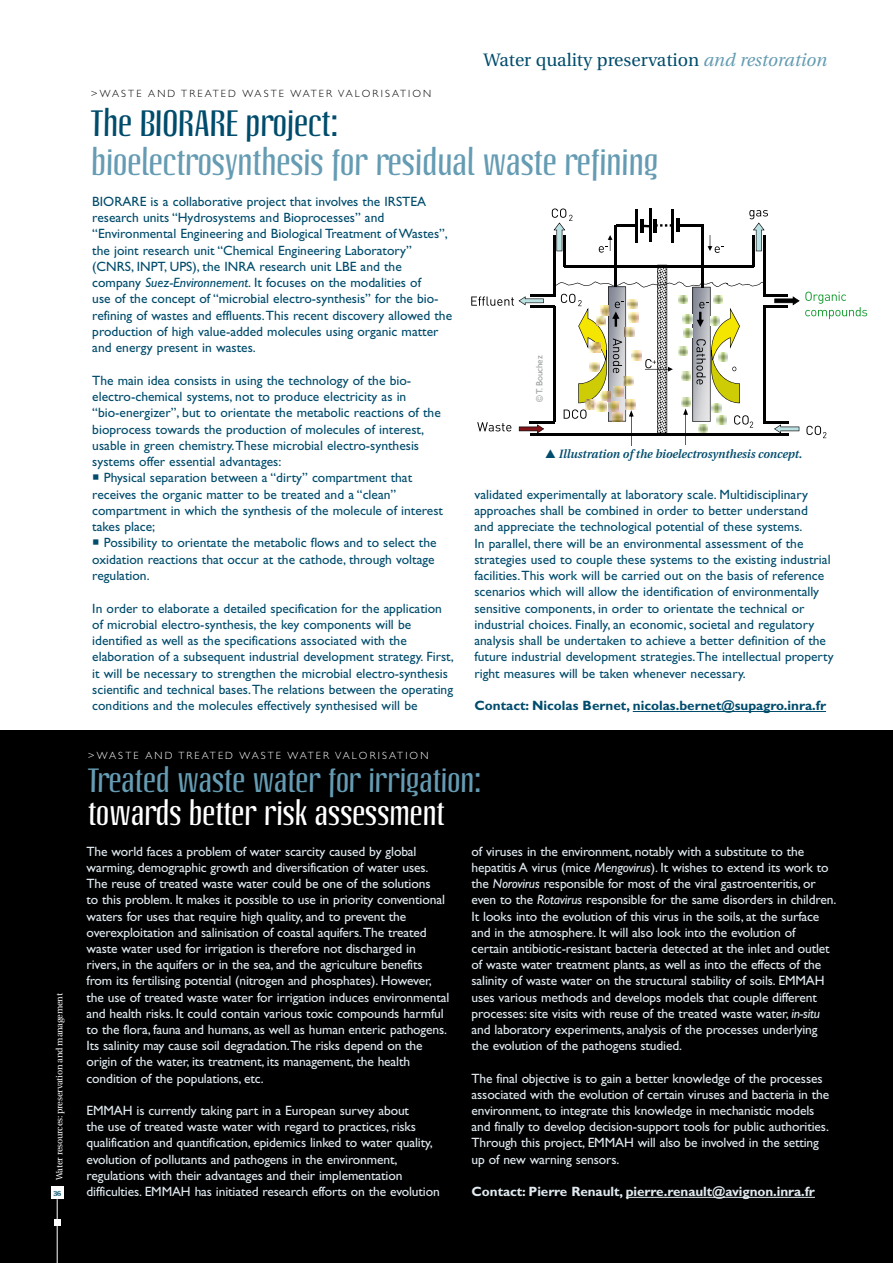
<style>
.page{position:relative;width:893px;height:1263px;background:#fff}
.page>*{position:absolute;margin:0;border:0;box-sizing:border-box;transform-origin:0 0}
.t1{font:36px "Linotype Octane";letter-spacing:-.02em;color:#659cb3}
.t2{font:36px "Linotype Octane";letter-spacing:-.02em;color:#004c6c}
.t3{font:33px "Linotype Octane";letter-spacing:-.02em;color:#659cb3}
.t4{font:33px "Linotype Octane";letter-spacing:-.02em;color:#fff}
.t5{font:18px "Utopia";color:#004c6c}
.t6{font:13.5px/16.2px "Gill Sans";letter-spacing:-.01em;color:#e0eaf0}
.t7{font:13.5px/16.2px "Gill Sans";color:#004c6c}
.t8{font:700 13.5px "Gill Sans";color:#004c6c}
.t9{font:700 13.5px "Gill Sans";letter-spacing:-.005em;color:#e0eaf0}
.t10{font:italic 600 12px "Utopia";color:#004c6c}
.t11{font:300 10.5px "Gill Sans";letter-spacing:.2em;color:#000}
.t12{font:300 10.5px "Gill Sans";letter-spacing:.2em;color:#fff}
.t13{font:9px "Utopia";letter-spacing:-.02em;color:#fff}
.t14{font:9px "Gill Sans";letter-spacing:-.01em;color:#9c9e9f}
.t15{font:700 7.5px "Utopia";color:#004c6c;scale:.95 1}
.s1{font-style:italic;color:#659cb3}
.s2{font-style:italic}
</style>
<div class="page">
<hr style="left:633px;top:711px;width:193px;height:1px;background:#004c6c">
<div style="left:0;top:730px;width:893px;height:533px;background:#000"></div>
<hr style="left:626px;top:1197px;width:189px;height:1px;background:#e0eaf0">
<svg style="left:54px;top:1220px;width:6px;height:6px"></svg>
<div style="left:51px;top:1186px;width:13px;height:13px;background:#fff"></div>
<hr style="left:57px;top:1199px;width:1px;height:64px;background:#fff">
<hr style="left:553px;top:219px;width:2px;height:76px;background:#000">
<hr style="left:530px;top:434px;width:258px;height:2px;background:#000">
<hr style="left:563px;top:211px;width:3px;height:56px;background:#000">
<hr style="left:763px;top:265px;width:2px;height:30px;background:#000">
<hr style="left:763px;top:422px;width:25px;height:2px;background:#000">
<hr style="left:763px;top:306px;width:2px;height:116px;background:#000">
<hr style="left:763px;top:294px;width:42px;height:2px;background:#000">
<hr style="left:763px;top:305px;width:36px;height:3px;background:#000">
<hr style="left:752px;top:227px;width:3px;height:40px;background:#000">
<hr style="left:763px;top:211px;width:2px;height:56px;background:#000">
<hr style="left:635px;top:210px;width:2px;height:33px;background:#000">
<hr style="left:650px;top:209px;width:2px;height:33px;background:#000">
<hr style="left:671px;top:209px;width:3px;height:33px;background:#000">
<hr style="left:676px;top:218px;width:3px;height:14px;background:#000">
<hr style="left:640px;top:219px;width:3px;height:14px;background:#000">
<hr style="left:653px;top:219px;width:4px;height:14px;background:#000">
<svg style="left:643px;top:224px;width:28px;height:4px"></svg>
<svg style="left:599px;top:235px;width:13px;height:18px"></svg>
<svg style="left:552px;top:208px;width:20px;height:43px"></svg>
<hr style="left:678px;top:224px;width:25px;height:3px;background:#000">
<hr style="left:615px;top:225px;width:2px;height:62px;background:#000">
<hr style="left:616px;top:225px;width:20px;height:2px;background:#000">
<hr style="left:701px;top:225px;width:2px;height:63px;background:#000">
<svg style="left:749px;top:210px;width:19px;height:41px"></svg>
<svg style="left:708px;top:235px;width:16px;height:18px"></svg>
<svg style="left:774px;top:424px;width:25px;height:9px"></svg>
<svg style="left:806px;top:426px;width:20px;height:12px"></svg>
<svg style="left:774px;top:292px;width:93px;height:27px"></svg>
<svg style="left:471px;top:265px;width:293px;height:181px"></svg>
<p class="t13" style="left:54px;top:1180px;width:189px;rotate:-90deg">Water resources: preservation and management</p>
<p class="t15" style="left:53px;top:1189px;width:10px">36</p>
<h3 class="t5" style="left:484px;top:50px;width:345px">Water quality preservation <span class="s1">and restoration</span></h3>
<p class="t11" style="left:91px;top:88px;width:342px">&gt;WASTE AND TREATED WASTE WATER VALORISATION</p>
<h1 class="t2" style="left:91px;top:103px;width:249px">The BIORARE project:</h1>
<h1 class="t1" style="left:91px;top:142px;width:569px">bioelectrosynthesis for residual waste refining</h1>
<p class="t7" style="left:92px;top:193px;width:361px">BIORARE is a collaborative project that involves the IRSTEA research units “Hydrosystems and Bioprocesses” and “Environmental Engineering and Biological Treatment of Wastes”, the joint research unit “Chemical Engineering Laboratory” (CNRS, INPT, UPS), the INRA research unit LBE and the company <span class="s2">Suez-Environnement</span>. It focuses on the modalities of<br>use of the concept of “microbial electro-synthesis” for the bio&shy;refining of wastes and effluents. This recent discovery allowed the production of high value-added molecules using organic matter and energy present in wastes.</p>
<p class="t7" style="left:92px;top:372px;width:350px">The main idea consists in using the technology of the bio&shy;electro-chemical systems, not to produce electricity as in “bio-energizer”, but to orientate the metabolic reactions of the bioprocess towards the production of molecules of interest, usable in green chemistry. These microbial electro-synthesis systems offer essential advantages:</p>
<p class="t7" style="left:92px;top:470px;width:352px">○ Physical separation between a “dirty” compartment that receives the organic matter to be treated and a “clean” compartment in which the synthesis of the molecule of interest takes place;</p>
<p class="t7" style="left:92px;top:535px;width:346px">○ Possibility to orientate the metabolic flows and to select the oxidation reactions that occur at the cathode, through voltage regulation.</p>
<p class="t7" style="left:92px;top:600px;width:363px">In order to elaborate a detailed specification for the application of microbial electro-synthesis, the key components will be identified as well as the specifications associated with the elaboration of a subsequent industrial development strategy. First, it will be necessary to strengthen the microbial electro-synthesis scientific and technical bases. The relations between the operating conditions and the molecules effectively synthesised will be</p>
<p class="t14" style="left:534px;top:402px;width:48px;rotate:-90deg">© T. Bouchez</p>
<p class="t10" style="left:559px;top:447px;width:245px">Illustration of the bioelectrosynthesis concept.</p>
<p class="t7" style="left:474px;top:486px;width:361px">validated experimentally at laboratory scale. Multidisciplinary approaches shall be combined in order to better understand<br>and appreciate the technological potential of these systems.<br>In parallel, there will be an environmental assessment of the strategies used to couple these systems to the existing industrial facilities. This work will be carried out on the basis of reference scenarios which will allow the identification of environmentally sensitive components, in order to orientate the technical or industrial choices. Finally, an economic, societal and regulatory analysis shall be undertaken to achieve a better definition of the future industrial development strategies. The intellectual property right measures will be taken whenever necessary.</p>
<p class="t8" style="left:474px;top:698px;width:353px">Contact: Nicolas Bernet, nicolas.bernet@supagro.inra.fr</p>
<p class="t12" style="left:88px;top:750px;width:342px">&gt;WASTE AND TREATED WASTE WATER VALORISATION</p>
<h2 class="t3" style="left:88px;top:762px;width:395px">Treated waste water for irrigation:</h2>
<h2 class="t4" style="left:88px;top:795px;width:358px">towards better risk assessment</h2>
<p class="t6" style="left:87px;top:843px;width:364px">The world faces a problem of water scarcity caused by global warming, demographic growth and diversification of water uses.<br>The reuse of treated waste water could be one of the solutions<br>to this problem. It makes it possible to use in priority conventional waters for uses that require high quality, and to prevent the overexploitation and salinisation of coastal aquifers. The treated waste water used for irrigation is therefore not discharged in rivers, in the aquifers or in the sea, and the agriculture benefits from its fertilising potential (nitrogen and phosphates). However, the use of treated waste water for irrigation induces environmental and health risks. It could contain various toxic compounds harmful to the flora, fauna and humans, as well as human enteric pathogens.<br>Its salinity may cause soil degradation. The risks depend on the origin of the water, its treatment, its management, the health condition of the populations, etc.</p>
<p class="t6" style="left:87px;top:1102px;width:355px">EMMAH is currently taking part in a European survey about<br>the use of treated waste water with regard to practices, risks qualification and quantification, epidemics linked to water quality, evolution of pollutants and pathogens in the environment, regulations with their advantages and their implementation difficulties. EMMAH has initiated research efforts on the evolution</p>
<p class="t6" style="left:472px;top:843px;width:366px">of viruses in the environment, notably with a substitute to the hepatitis A virus (mice <span class="s2">Mengovirus</span>). It wishes to extend its work to the <span class="s2">Norovirus</span> responsible for most of the viral gastroenteritis, or even to the <span class="s2">Rotavirus</span> responsible for the same disorders in children.<br>It looks into the evolution of this virus in the soils, at the surface and in the atmosphere. It will also look into the evolution of<br>certain antibiotic-resistant bacteria detected at the inlet and outlet of waste water treatment plants, as well as into the effects of the salinity of waste water on the structural stability of soils. EMMAH uses various methods and develops models that couple different processes: site visits with reuse of the treated waste water, <span class="s2">in-situ </span>and laboratory experiments, analysis of the processes underlying the evolution of the pathogens studied.</p>
<p class="t6" style="left:472px;top:1070px;width:359px">The final objective is to gain a better knowledge of the processes associated with the evolution of certain viruses and bacteria in the environment, to integrate this knowledge in mechanistic models and finally to develop decision-support tools for public authorities.<br>Through this project, EMMAH will also be involved in the setting up of new warning sensors.</p>
<p class="t9" style="left:472px;top:1183px;width:345px">Contact: Pierre Renault, pierre.renault@avignon.inra.fr</p>
</div>
